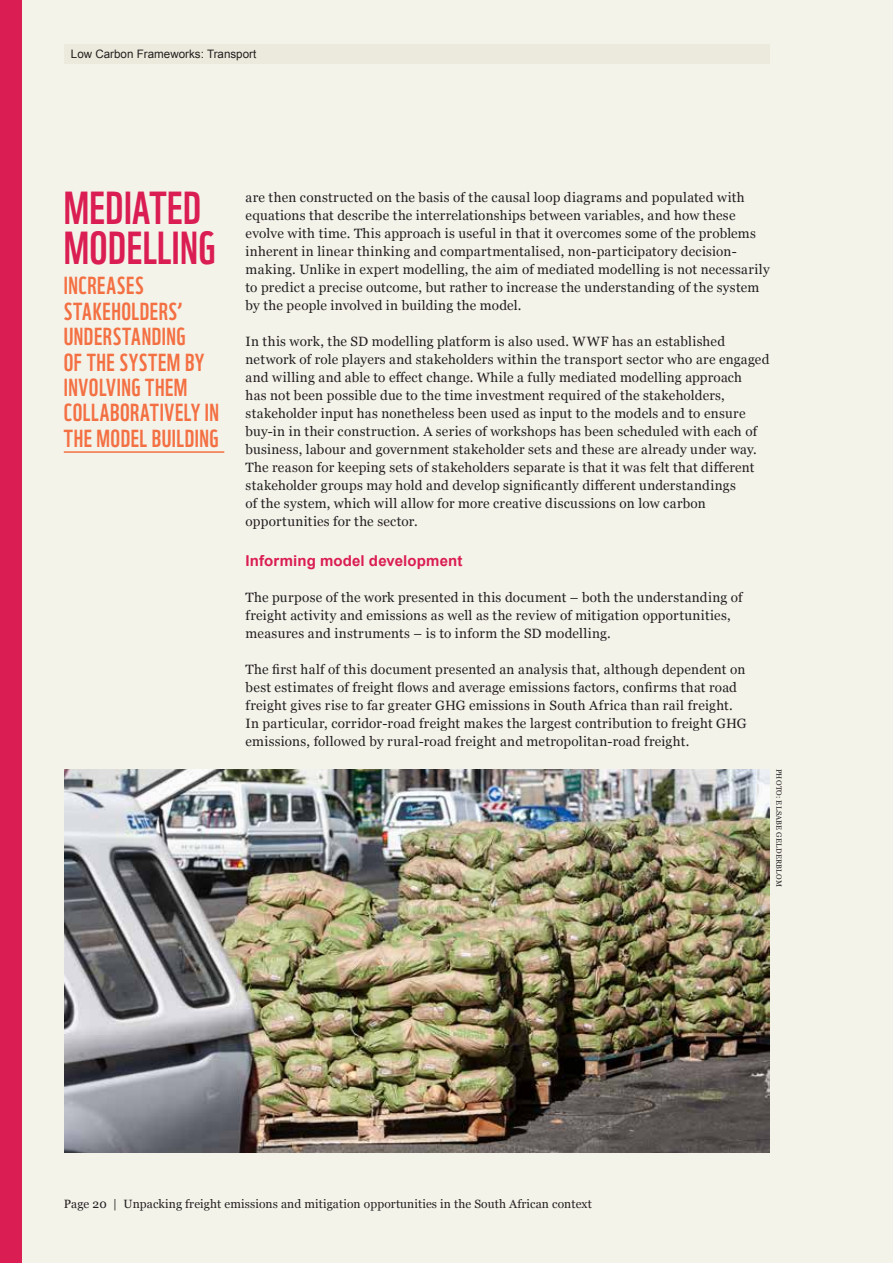
<style>
.page{position:relative;width:893px;height:1263px;background:#fff}
.page>*{position:absolute;margin:0;border:0;box-sizing:border-box;transform-origin:0 0}
.t1{font:45px/40.5px "WWF";letter-spacing:.01em;color:#da1d52}
.t2{font:24px/25.5px "WWF";letter-spacing:.02em;color:#f37043}
.t3{font:700 15px "Arial";letter-spacing:.01em;color:#da1d52}
.t4{font:13.5px/18px "Georgia";letter-spacing:.02em;color:#231f20}
.t5{font:12px "Georgia";letter-spacing:.01em;color:#231f20}
.t6{font:11.7px "Arial";color:#231f20}
.t7{font:7.5px "Georgia";letter-spacing:.035em;color:#231f20}
</style>
<div class="page">
<div style="left:21px;top:0;width:872px;height:1263px;background:#f4f3ea"></div>
<div style="left:0;top:0;width:21px;height:1263px;background:#da1d52"></div>
<div style="left:64px;top:45px;width:706px;height:19px;background:#eceadc"></div>
<img style="left:65px;top:769px;width:705px;height:383px">
<hr style="left:64px;top:451px;width:160px;height:2px;background:#f37043">
<p class="t6" style="left:71px;top:46px;width:187px">Low Carbon Frameworks: Transport</p>
<h1 class="t1" style="left:64px;top:183px;width:153px">MEDIATED<br>MODELLING</h1>
<h2 class="t2" style="left:64px;top:270px;width:157px">INCREASES<br>STAKEHOLDERS’<br>UNDERSTANDING<br>OF THE SYSTEM BY<br>INVOLVING THEM<br>COLLABORATIVELY IN<br>THE MODEL BUILDING</h2>
<p class="t4" style="left:246px;top:187px;width:526px">are then constructed on the basis of the causal loop diagrams and populated with equations that describe the interrelationships between variables, and how these evolve with time. This approach is useful in that it overcomes some of the problems inherent in linear thinking and compartmentalised, non-participatory decision&shy;making. Unlike in expert modelling, the aim of mediated modelling is not necessarily to predict a precise outcome, but rather to increase the understanding of the system by the people involved in building the model.</p>
<p class="t4" style="left:246px;top:331px;width:525px">In this work, the SD modelling platform is also used. WWF has an established network of role players and stakeholders within the transport sector who are engaged and willing and able to effect change. While a fully mediated modelling approach<br>has not been possible due to the time investment required of the stakeholders, stakeholder input has nonetheless been used as input to the models and to ensure buy-in in their construction. A series of workshops has been scheduled with each of business, labour and government stakeholder sets and these are already under way.<br>The reason for keeping sets of stakeholders separate is that it was felt that different stakeholder groups may hold and develop significantly different understandings<br>of the system, which will allow for more creative discussions on low carbon opportunities for the sector.</p>
<p class="t3" style="left:246px;top:551px;width:218px">Informing model development</p>
<p class="t4" style="left:246px;top:588px;width:499px">The purpose of the work presented in this document – both the understanding of freight activity and emissions as well as the review of mitigation opportunities, measures and instruments – is to inform the SD modelling.</p>
<p class="t4" style="left:246px;top:660px;width:503px">The first half of this document presented an analysis that, although dependent on best estimates of freight flows and average emissions factors, confirms that road freight gives rise to far greater GHG emissions in South Africa than rail freight.<br>In particular, corridor-road freight makes the largest contribution to freight GHG emissions, followed by rural-road freight and metropolitan-road freight.</p>
<p class="t7" style="left:785px;top:769px;width:120px;rotate:90deg">PHOTO: ELSABE GELDERBLOM</p>
<p class="t5" style="left:64px;top:1195px;width:530px">Page 20 | Unpacking freight emissions and mitigation opportunities in the South African context</p>
</div>
